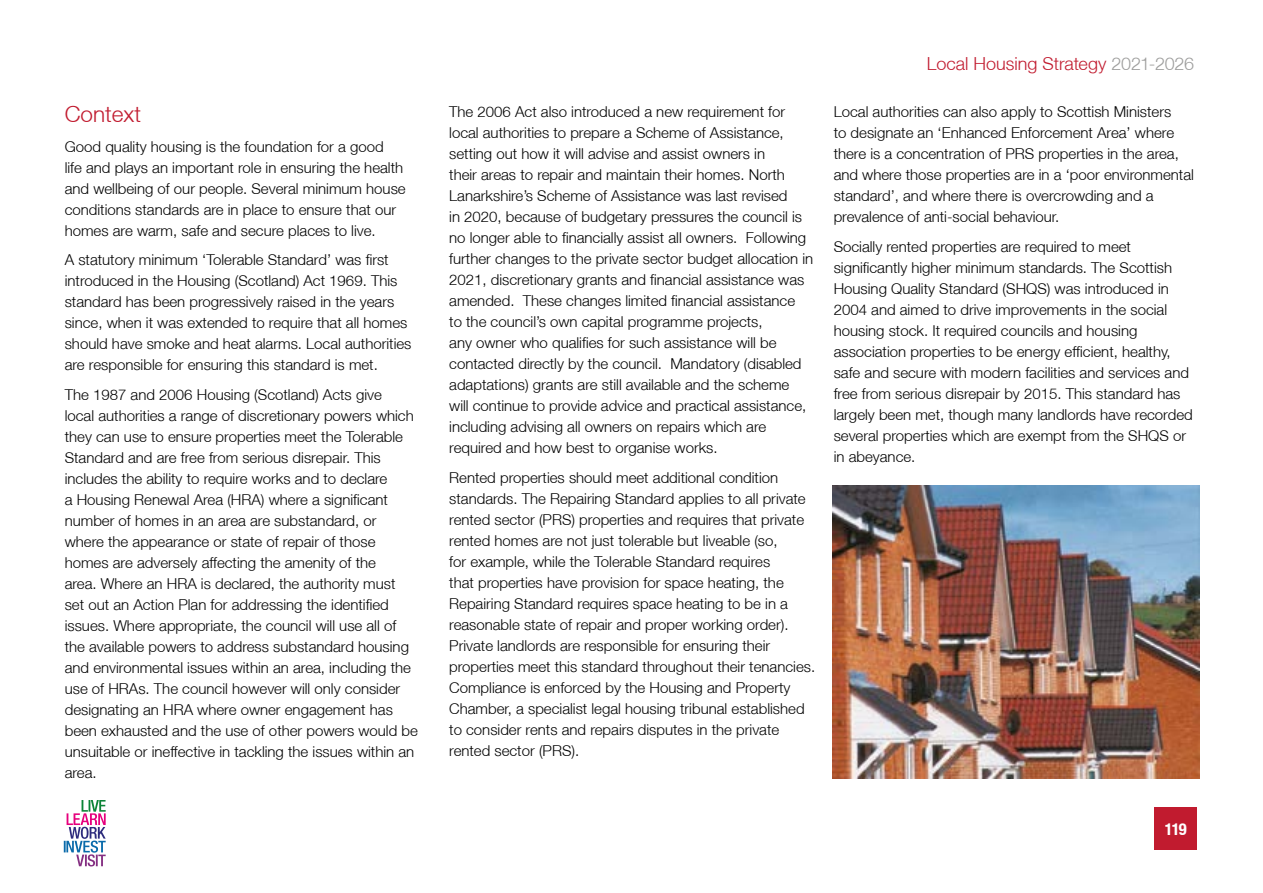
<style>
.page{position:relative;width:1263px;height:893px;background:#fff}
.page>*{position:absolute;margin:0;border:0;box-sizing:border-box;transform-origin:0 0}
.t1{font:300 22.5px "Helvetica Neue LT";color:#c11b2f}
.t2{font:300 18px "Helvetica Neue LT";color:#c11b2f}
.t3{font:700 condensed 16.5px "Helvetica Neue LT";color:#fff}
.t4{font:300 15px/21px "Helvetica Neue LT";color:#000}
.s1{color:#9d9d9c}
</style>
<div class="page">
<img style="left:833px;top:485px;width:366px;height:293px">
<div style="left:1154px;top:807px;width:43px;height:42px;background:#c11b2f"></div>
<svg style="left:64px;top:800px;width:42px;height:66px"></svg>
<h1 class="t1" style="left:65px;top:101px;width:78px">Context</h1>
<p class="t4" style="left:65px;top:136px;width:342px">Good quality housing is the foundation for a good<br>life and plays an important role in ensuring the health and wellbeing of our people. Several minimum house conditions standards are in place to ensure that our homes are warm, safe and secure places to live.</p>
<p class="t4" style="left:65px;top:249px;width:348px">A statutory minimum ‘Tolerable Standard’ was first introduced in the Housing (Scotland) Act 1969. This standard has been progressively raised in the years since, when it was extended to require that all homes should have smoke and heat alarms. Local authorities are responsible for ensuring this standard is met.</p>
<p class="t4" style="left:65px;top:384px;width:355px">The 1987 and 2006 Housing (Scotland) Acts give<br>local authorities a range of discretionary powers which they can use to ensure properties meet the Tolerable Standard and are free from serious disrepair. This includes the ability to require works and to declare<br>a Housing Renewal Area (HRA) where a significant number of homes in an area are substandard, or where the appearance or state of repair of those homes are adversely affecting the amenity of the<br>area. Where an HRA is declared, the authority must set out an Action Plan for addressing the identified issues. Where appropriate, the council will use all of the available powers to address substandard housing and environmental issues within an area, including the use of HRAs. The council however will only consider designating an HRA where owner engagement has been exhausted and the use of other powers would be unsuitable or ineffective in tackling the issues within an area.</p>
<p class="t4" style="left:449px;top:101px;width:365px">The 2006 Act also introduced a new requirement for local authorities to prepare a Scheme of Assistance, setting out how it will advise and assist owners in<br>their areas to repair and maintain their homes. North Lanarkshire’s Scheme of Assistance was last revised<br>in 2020, because of budgetary pressures the council is no longer able to financially assist all owners. Following further changes to the private sector budget allocation in 2021, discretionary grants and financial assistance was amended. These changes limited financial assistance<br>to the council’s own capital programme projects,<br>any owner who qualifies for such assistance will be contacted directly by the council. Mandatory (disabled adaptations) grants are still available and the scheme<br>will continue to provide advice and practical assistance, including advising all owners on repairs which are required and how best to organise works.</p>
<p class="t4" style="left:449px;top:466px;width:367px">Rented properties should meet additional condition standards. The Repairing Standard applies to all private rented sector (PRS) properties and requires that private rented homes are not just tolerable but liveable (so,<br>for example, while the Tolerable Standard requires<br>that properties have provision for space heating, the Repairing Standard requires space heating to be in a reasonable state of repair and proper working order).<br>Private landlords are responsible for ensuring their properties meet this standard throughout their tenancies.<br>Compliance is enforced by the Housing and Property Chamber, a specialist legal housing tribunal established to consider rents and repairs disputes in the private rented sector (PRS).</p>
<p class="t2" style="left:927px;top:52px;width:269px">Local Housing Strategy <span class="s1">2021-2026</span></p>
<p class="t4" style="left:834px;top:101px;width:362px">Local authorities can also apply to Scottish Ministers<br>to designate an ‘Enhanced Enforcement Area’ where there is a concentration of PRS properties in the area, and where those properties are in a ‘poor environmental standard’, and where there is overcrowding and a prevalence of anti-social behaviour.</p>
<p class="t4" style="left:834px;top:235px;width:361px">Socially rented properties are required to meet significantly higher minimum standards. The Scottish Housing Quality Standard (SHQS) was introduced in 2004 and aimed to drive improvements in the social housing stock. It required councils and housing association properties to be energy efficient, healthy, safe and secure with modern facilities and services and free from serious disrepair by 2015. This standard has largely been met, though many landlords have recorded several properties which are exempt from the SHQS or in abeyance.</p>
<p class="t3" style="left:1165px;top:819px;width:24px">119</p>
</div>
